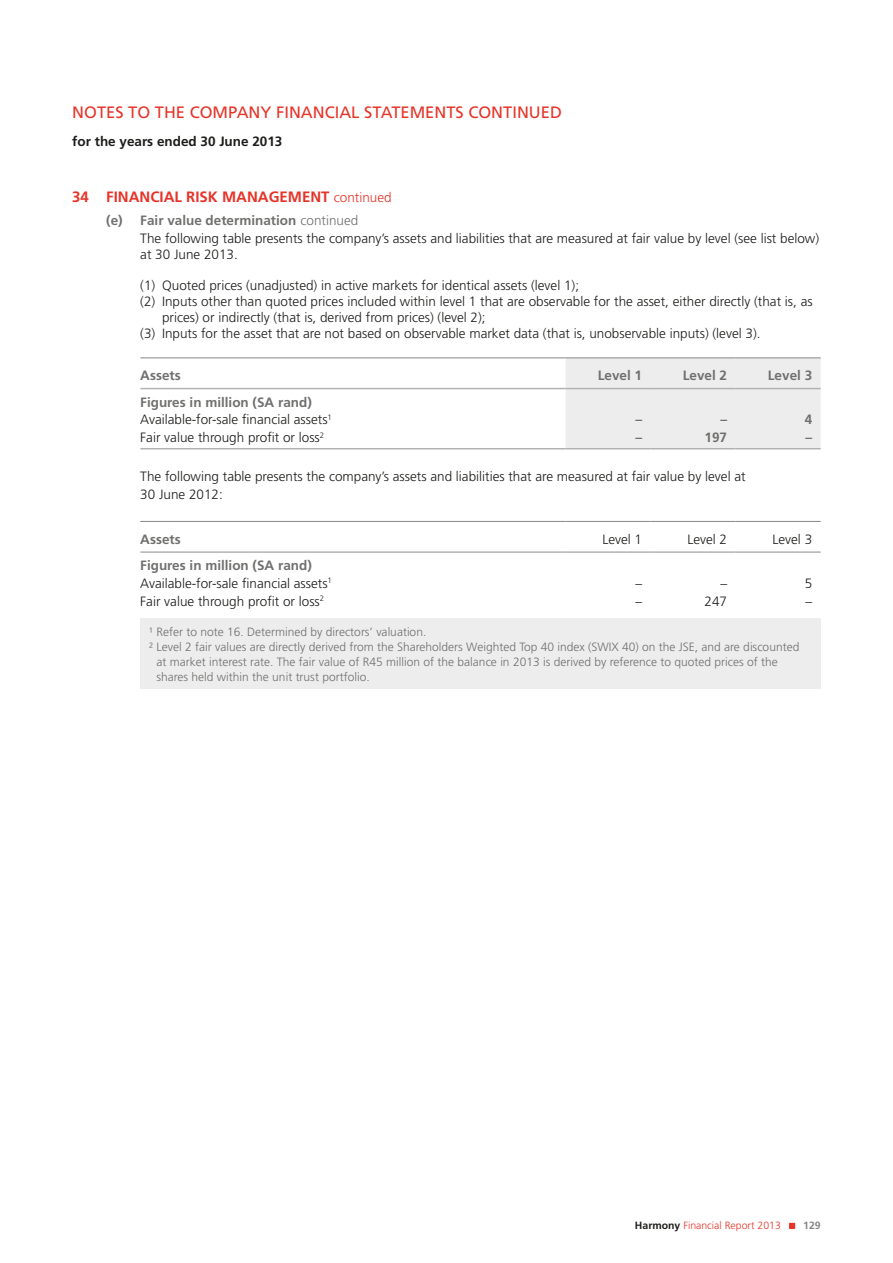
<style>
.page{position:relative;width:893px;height:1263px;background:#fff}
.page>*{position:absolute;margin:0;border:0;box-sizing:border-box;transform-origin:0 0}
.t1{font:16.5px "Frutiger LT Std";color:#e63429}
.t2{font:700 15px "Frutiger LT Std";color:#e63429}
.t3{font:300 13.5px/18px "Frutiger LT Std";color:#1d1d1b}
.t4{font:700 13.5px "Frutiger LT Std";color:#70706f}
.t5{font:700 13.5px "Frutiger LT Std";color:#1d1d1b}
.t6{font:300 12px "Frutiger LT Std";color:#70706f}
.t7{font:300 10.5px "Frutiger LT Std";color:#e63429}
.t8{font:700 10.5px "Frutiger LT Std";color:#878787}
.s1{font-weight:300;font-size:13.5px}
.s2{font-weight:700;color:#70706f}
.s3{color:#70706f}
.s4{font-weight:700;color:#1d1d1b}
</style>
<div class="page">
<svg style="left:789px;top:1223px;width:6px;height:6px"></svg>
<div style="left:566px;top:358px;width:255px;height:90px;background:#ededed"></div>
<hr style="left:140px;top:448px;width:426px;height:1px;background:#b2b2b2">
<hr style="left:566px;top:448px;width:85px;height:1px;background:#b2b2b2">
<hr style="left:651px;top:448px;width:85px;height:1px;background:#b2b2b2">
<hr style="left:736px;top:448px;width:85px;height:1px;background:#b2b2b2">
<hr style="left:140px;top:388px;width:426px;height:1px;background:#b2b2b2">
<hr style="left:566px;top:388px;width:85px;height:1px;background:#b2b2b2">
<hr style="left:651px;top:388px;width:85px;height:1px;background:#b2b2b2">
<hr style="left:736px;top:388px;width:85px;height:1px;background:#b2b2b2">
<hr style="left:140px;top:357px;width:426px;height:1px;background:#878787">
<hr style="left:566px;top:357px;width:85px;height:1px;background:#878787">
<hr style="left:651px;top:357px;width:85px;height:1px;background:#878787">
<hr style="left:736px;top:357px;width:85px;height:1px;background:#878787">
<div style="left:140px;top:619px;width:681px;height:70px;background:#ededed"></div>
<hr style="left:140px;top:551px;width:426px;height:2px;background:#b2b2b2">
<hr style="left:566px;top:551px;width:85px;height:2px;background:#b2b2b2">
<hr style="left:651px;top:551px;width:85px;height:2px;background:#b2b2b2">
<hr style="left:736px;top:551px;width:85px;height:2px;background:#b2b2b2">
<hr style="left:140px;top:521px;width:426px;height:1px;background:#878787">
<hr style="left:566px;top:521px;width:85px;height:1px;background:#878787">
<hr style="left:651px;top:521px;width:85px;height:1px;background:#878787">
<hr style="left:736px;top:521px;width:85px;height:1px;background:#878787">
<p class="t1" style="left:72px;top:103px;width:491px">NOTES TO THE COMPANY FINANCIAL STATEMENTS CONTINUED</p>
<p class="t5" style="left:72px;top:134px;width:212px">for the years ended 30 June 2013</p>
<p class="t2" style="left:72px;top:188px;width:321px">34 FINANCIAL RISK MANAGEMENT <span class="s1">continued</span></p>
<p class="t3" style="left:140px;top:212px;width:680px;text-indent:-34px"><span class="s2">(e) Fair value determination</span> <span class="s3">continued<br></span>The following table presents the company’s assets and liabilities that are measured at fair value by level (see list below)</p>
<p class="t3" style="left:140px;top:245px;width:99px">at 30 June 2013.</p>
<p class="t3" style="left:140px;top:277px;width:440px">(1) Quoted prices (unadjusted) in active markets for identical assets (level 1);</p>
<p class="t3" style="left:140px;top:293px;width:674px">(2) Inputs other than quoted prices included within level 1 that are observable for the asset, either directly (that is, as</p>
<p class="t3" style="left:162px;top:308px;width:325px">prices) or indirectly (that is, derived from prices) (level 2);</p>
<p class="t3" style="left:140px;top:324px;width:622px">(3) Inputs for the asset that are not based on observable market data (that is, unobservable inputs) (level 3).</p>
<p class="t4" style="left:140px;top:367px;width:42px">Assets</p>
<p class="t4" style="left:598px;top:367px;width:46px">Level 1</p>
<p class="t4" style="left:683px;top:367px;width:46px">Level 2</p>
<p class="t4" style="left:768px;top:367px;width:46px">Level 3</p>
<p class="t3" style="left:140px;top:393px;width:193px"><span class="s2">Figures in million (SA rand)<br></span>Available-for-sale financial assets<sup>1</sup></p>
<p class="t4" style="left:635px;top:412px;width:8px">–</p>
<p class="t4" style="left:720px;top:412px;width:8px">–</p>
<p class="t4" style="left:805px;top:412px;width:9px">4</p>
<p class="t3" style="left:140px;top:429px;width:185px">Fair value through profit or loss<sup>2</sup></p>
<p class="t4" style="left:635px;top:430px;width:8px">–</p>
<p class="t4" style="left:705px;top:430px;width:24px">197</p>
<p class="t4" style="left:805px;top:430px;width:8px">–</p>
<p class="t3" style="left:140px;top:468px;width:607px">The following table presents the company’s assets and liabilities that are measured at fair value by level at<br>30 June 2012:</p>
<p class="t4" style="left:140px;top:531px;width:42px">Assets</p>
<p class="t3" style="left:602px;top:530px;width:41px">Level 1</p>
<p class="t3" style="left:687px;top:530px;width:41px">Level 2</p>
<p class="t3" style="left:772px;top:530px;width:41px">Level 3</p>
<p class="t3" style="left:140px;top:557px;width:193px"><span class="s2">Figures in million (SA rand)<br></span>Available-for-sale financial assets<sup>1</sup></p>
<p class="t3" style="left:635px;top:574px;width:8px">–</p>
<p class="t3" style="left:720px;top:574px;width:8px">–</p>
<p class="t3" style="left:805px;top:574px;width:9px">5</p>
<p class="t3" style="left:140px;top:592px;width:185px">Fair value through profit or loss<sup>2</sup></p>
<p class="t3" style="left:635px;top:592px;width:8px">–</p>
<p class="t3" style="left:705px;top:592px;width:24px">247</p>
<p class="t3" style="left:805px;top:592px;width:8px">–</p>
<p class="t6" style="left:149px;top:625px;width:279px">¹ Refer to note 16. Determined by directors’ valuation.</p>
<p class="t6" style="left:149px;top:640px;width:652px">² Level 2 fair values are directly derived from the Shareholders Weighted Top 40 index (SWIX 40) on the JSE, and are discounted</p>
<p class="t6" style="left:156px;top:655px;width:623px">at market interest rate. The fair value of R45 million of the balance in 2013 is derived by reference to quoted prices of the</p>
<p class="t6" style="left:156px;top:670px;width:215px">shares held within the unit trust portfolio.</p>
<p class="t7" style="left:635px;top:1219px;width:147px"><span class="s4">Harmony</span> Financial Report 2013</p>
<p class="t8" style="left:803px;top:1219px;width:19px">129</p>
</div>
